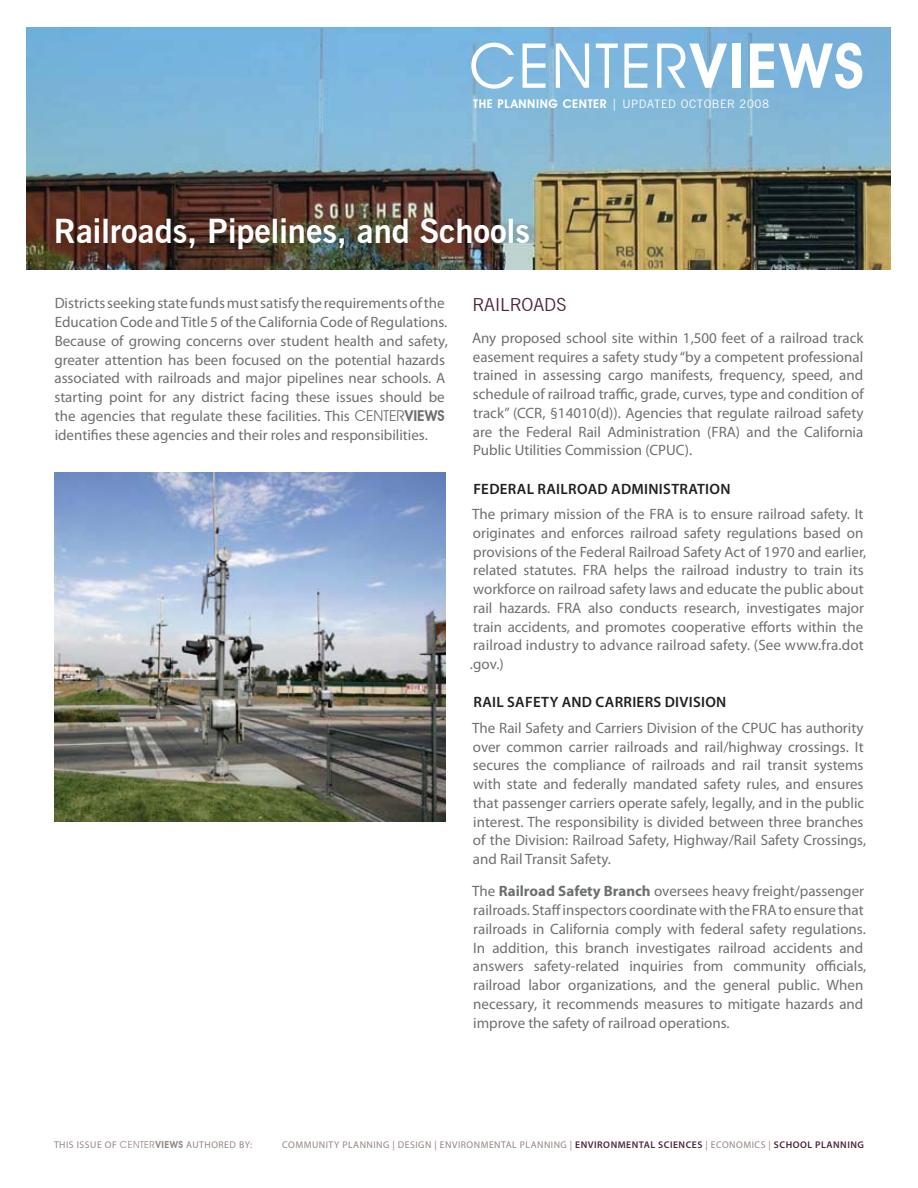
<style>
.page{position:relative;width:918px;height:1188px;background:#fff}
.page>*{position:absolute;margin:0;border:0;box-sizing:border-box;transform-origin:0 0}
.t1{font:62.25px "Avant Garde IT Cby BT";letter-spacing:.035em;color:#fff}
.t2{font:700 33px "News Gothic BT";color:#fff}
.t3{font:18px "News Gothic BT";color:#4b253f}
.t4{font:15px/18.8px "Myriad Pro";color:#6d7071}
.t5{font:600 15px "Myriad Pro";letter-spacing:.02em;color:#231f20}
.t6{font:11.7px "News Gothic BT";letter-spacing:.05em;color:#fff}
.t7{font:9.75px "Myriad Pro";letter-spacing:.05em;color:#948683}
.s1{font-weight:600}
.s2{font-family:"Avant Garde IT Cby BT";font-weight:600;font-size:12px}
.s3{font-size:12px}
.s4{font-family:"Avant Garde IT Cby BT"}
.s5{font-family:"Avant Garde IT Cby BT";font-weight:600}
.s6{font-weight:700}
.s7{font-weight:600;color:#4b253f}
</style>
<div class="page">
<img style="left:27px;top:27px;width:864px;height:243px">
<img style="left:54px;top:472px;width:392px;height:350px">
<h1 class="t1" style="left:470px;top:28px;width:396px">CENTER<span class="s1">VIEWS</span></h1>
<p class="t6" style="left:473px;top:97px;width:298px"><span class="s2">THE PLANNING CENTER</span> <span class="s3">|</span> UPDATED OCTOBER 2008</p>
<h2 class="t2" style="left:54px;top:211px;width:477px">Railroads, Pipelines, and Schools</h2>
<p class="t4" style="left:54px;top:296px;width:395px">Districts seeking state funds must satisfy the requirements of the Education Code and Title 5 of the California Code of Regulations.<br>Because of growing concerns over student health and safety, greater attention has been focused on the potential hazards associated with railroads and major pipelines near schools. A starting point for any district facing these issues should be the agencies that regulate these facilities. This <span class="s4">CENTER</span><span class="s5">VIEWS </span>identifies these agencies and their roles and responsibilities.</p>
<p class="t3" style="left:473px;top:293px;width:95px">RAILROADS</p>
<p class="t4" style="left:472px;top:330px;width:393px;text-align:justify">Any proposed school site within 1,500 feet of a railroad track easement requires a safety study “by a competent professional trained in assessing cargo manifests, frequency, speed, and schedule of railroad traffic, grade, curves, type and condition of track” (CCR, §14010(d)). Agencies that regulate railroad safety are the Federal Rail Administration (FRA) and the California Public Utilities Commission (CPUC).</p>
<p class="t5" style="left:473px;top:483px;width:259px">FEDERAL RAILROAD ADMINISTRATION</p>
<p class="t4" style="left:470px;top:506px;width:398px">The primary mission of the FRA is to ensure railroad safety. It originates and enforces railroad safety regulations based on provisions of the Federal Railroad Safety Act of 1970 and earlier, related statutes. FRA helps the railroad industry to train its workforce on railroad safety laws and educate the public about rail hazards. FRA also conducts research, investigates major train accidents, and promotes cooperative efforts within the railroad industry to advance railroad safety. (See www.fra.dot .gov.)</p>
<p class="t5" style="left:473px;top:697px;width:255px">RAIL SAFETY AND CARRIERS DIVISION</p>
<p class="t4" style="left:472px;top:720px;width:396px">The Rail Safety and Carriers Division of the CPUC has authority over common carrier railroads and rail/highway crossings. It secures the compliance of railroads and rail transit systems with state and federally mandated safety rules, and ensures that passenger carriers operate safely, legally, and in the public interest. The responsibility is divided between three branches of the Division: Railroad Safety, Highway/Rail Safety Crossings, and Rail Transit Safety.</p>
<p class="t4" style="left:472px;top:884px;width:396px">The <span class="s6">Railroad Safety Branch</span> oversees heavy freight/passenger railroads. Staff inspectors coordinate with the FRA to ensure that railroads in California comply with federal safety regulations.<br>In addition, this branch investigates railroad accidents and answers safety-related inquiries from community officials, railroad labor organizations, and the general public. When necessary, it recommends measures to mitigate hazards and improve the safety of railroad operations.</p>
<p class="t7" style="left:54px;top:1141px;width:200px">THIS ISSUE OF <span class="s4">CENTER</span><span class="s5">VIEWS</span> AUTHORED BY:</p>
<p class="t7" style="left:282px;top:1141px;width:583px">COMMUNITY PLANNING | DESIGN | ENVIRONMENTAL PLANNING | <span class="s7">ENVIRONMENTAL SCIENCES</span> | ECONOMICS | <span class="s7">SCHOOL PLANNING</span></p>
</div>
